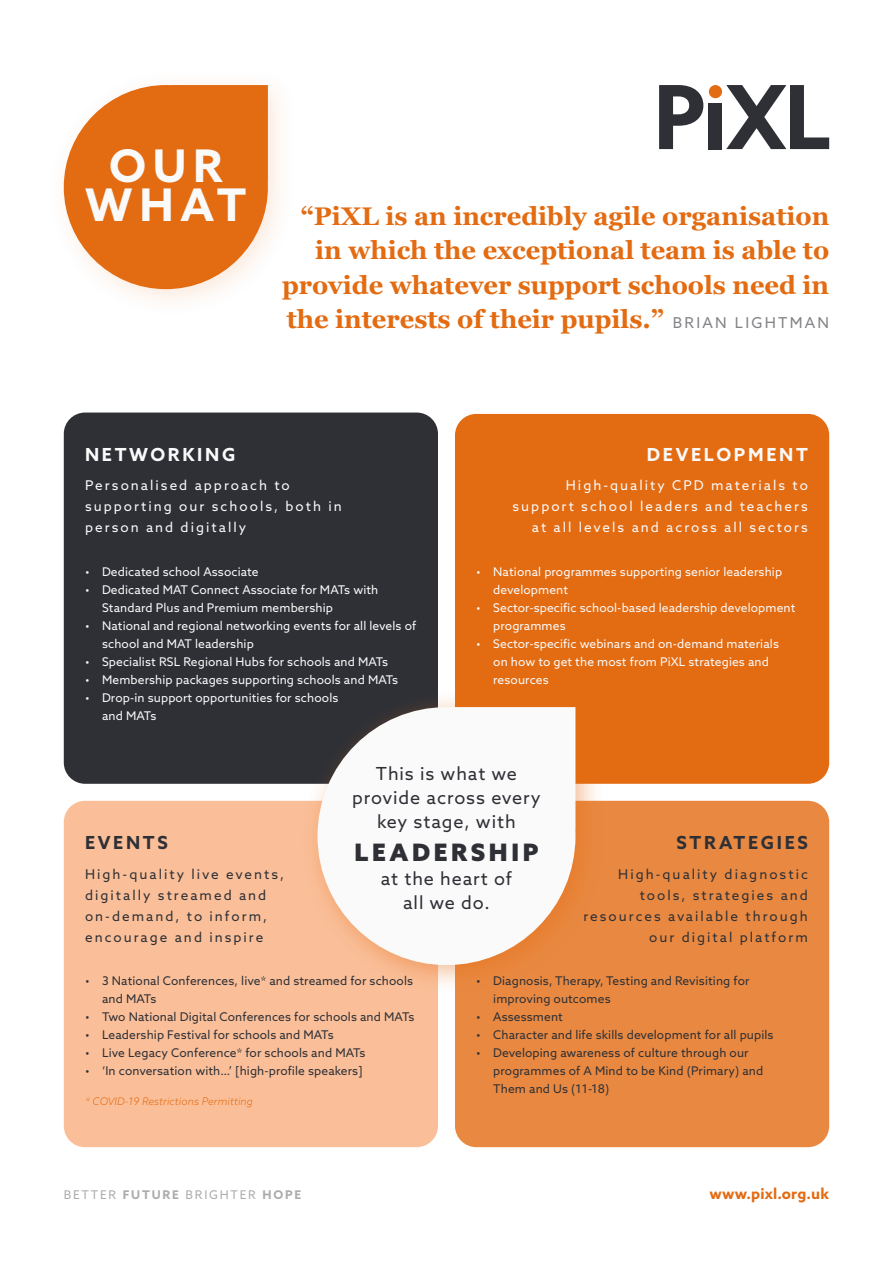
<style>
.page{position:relative;width:893px;height:1263px;background:#fff}
.page>*{position:absolute;margin:0;border:0;box-sizing:border-box;transform-origin:0 0}
.t1{font:700 45px/39px "Azo Sans";letter-spacing:.15em;color:#fafafa;text-align:center}
.t2{font:700 25.5px/34.5px "Georgia";color:#e36b12;text-align:right}
.t3{font:900 24px "Azo Sans";letter-spacing:.15em;color:#2e3036}
.t4{font:18px "Azo Sans";letter-spacing:.05em;color:#2e3036}
.t5{font:700 18px "Azo Sans";letter-spacing:.15em;color:#fafafa}
.t6{font:700 18px "Azo Sans";letter-spacing:.15em;color:#2e3036}
.t7{font:700 15px "Azo Sans";letter-spacing:.01em;color:#e36b12}
.t8{font:13.5px/21px "Azo Sans";letter-spacing:.15em;color:#2e3036}
.t9{font:13.5px/21px "Azo Sans";letter-spacing:.15em;color:#fafafa}
.t10{font:12px/18px "Azo Sans";letter-spacing:.01em;color:#fafafa}
.t11{font:12px/18px "Azo Sans";letter-spacing:.01em;color:#2e3036}
.t12{font:12px "Azo Sans";letter-spacing:.15em;color:#abacae}
.t13{font:italic 300 10.5px "Azo Sans";letter-spacing:.01em;color:#e36b12}
.s1{font-family:"Azo Sans";font-weight:400;font-size:15px;color:#828386}
.s2{font-weight:700}
</style>
<div class="page">
<svg style="left:659px;top:85px;width:44px;height:64px"></svg>
<div style="left:709px;top:103px;width:13px;height:46px;background:#2e3036"></div>
<svg style="left:726px;top:85px;width:103px;height:64px"></svg>
<div style="left:709px;top:85px;width:13px;height:13px;background:#e36b12;border-radius:50%"></div>
<div style="left:64px;top:413px;width:374px;height:371px;background:#2e3036;border-radius:21px"></div>
<div style="left:455px;top:801px;width:374px;height:346px;background:#e98941;border-radius:21px"></div>
<div style="left:64px;top:801px;width:374px;height:346px;background:#fabf99;border-radius:21px"></div>
<div style="left:455px;top:414px;width:374px;height:370px;background:#e36b12;border-radius:21px"></div>
<div style="left:46px;top:67px;width:252px;height:252px;background:#e36b12;opacity:.15"></div>
<svg style="left:64px;top:85px;width:204px;height:204px;background:#e78237"></svg>
<div style="left:300px;top:689px;width:305px;height:306px;background:#e36b12;opacity:.45"></div>
<svg style="left:317px;top:707px;width:258px;height:258px;fill:#fafafa"></svg>
<p class="t1" style="left:85px;top:145px;width:163px">OUR<br>WHAT</p>
<p class="t2" style="left:282px;top:199px;width:549px">“PiXL is an incredibly agile organisation in which the exceptional team is able to provide whatever support schools need in the interests of their pupils.” <span class="s1">BRIAN LIGHTMAN</span></p>
<p class="t5" style="left:85px;top:442px;width:152px">NETWORKING</p>
<p class="t9" style="left:85px;top:475px;width:258px">Personalised approach to supporting our schools, both in person and digitally</p>
<p class="t10" style="left:85px;top:562px;width:175px">• Dedicated school Associate</p>
<p class="t10" style="left:102px;top:580px;width:278px;text-indent:-17px">• Dedicated MAT Connect Associate for MATs with<br>Standard Plus and Premium membership</p>
<p class="t10" style="left:102px;top:616px;width:316px;text-indent:-17px">• National and regional networking events for all levels of school and MAT leadership</p>
<p class="t10" style="left:85px;top:652px;width:305px">• Specialist RSL Regional Hubs for schools and MATs</p>
<p class="t10" style="left:85px;top:670px;width:315px">• Membership packages supporting schools and MATs</p>
<p class="t10" style="left:102px;top:688px;width:238px;text-indent:-17px">• Drop-in support opportunities for schools and MATs</p>
<p class="t5" style="left:647px;top:442px;width:163px">DEVELOPMENT</p>
<p class="t9" style="left:512px;top:475px;width:297px;text-align:right">High-quality CPD materials to support school leaders and teachers at all levels and across all sectors</p>
<p class="t10" style="left:493px;top:562px;width:290px;text-indent:-17px">• National programmes supporting senior leadership development</p>
<p class="t10" style="left:493px;top:598px;width:304px;text-indent:-17px">• Sector-specific school-based leadership development programmes</p>
<p class="t10" style="left:493px;top:634px;width:287px;text-indent:-17px">• Sector-specific webinars and on-demand materials on how to get the most from PiXL strategies and resources</p>
<p class="t6" style="left:85px;top:831px;width:84px">EVENTS</p>
<p class="t8" style="left:85px;top:863px;width:201px">High-quality live events, digitally streamed and</p>
<p class="t8" style="left:85px;top:905px;width:184px">on-demand, to inform, encourage and inspire</p>
<p class="t4" style="left:376px;top:761px;width:143px">This is what we</p>
<p class="t4" style="left:352px;top:785px;width:190px">provide across every</p>
<p class="t4" style="left:377px;top:809px;width:140px">key stage, with</p>
<p class="t3" style="left:354px;top:836px;width:185px">LEADERSHIP</p>
<p class="t4" style="left:381px;top:866px;width:133px">at the heart of</p>
<p class="t4" style="left:403px;top:890px;width:88px">all we do.</p>
<p class="t6" style="left:677px;top:831px;width:133px">STRATEGIES</p>
<p class="t8" style="left:618px;top:863px;width:191px">High-quality diagnostic</p>
<p class="t8" style="left:583px;top:884px;width:226px;text-align:right">tools, strategies and resources available through our digital platform</p>
<p class="t11" style="left:102px;top:972px;width:313px;text-indent:-17px">• 3 National Conferences, live* and streamed for schools and MATs</p>
<p class="t11" style="left:85px;top:1008px;width:331px">• Two National Digital Conferences for schools and MATs</p>
<p class="t11" style="left:85px;top:1026px;width:250px">• Leadership Festival for schools and MATs</p>
<p class="t11" style="left:85px;top:1044px;width:282px">• Live Legacy Conference* for schools and MATs</p>
<p class="t11" style="left:85px;top:1062px;width:279px">• ‘In conversation with…’ [high-profile speakers]</p>
<p class="t13" style="left:85px;top:1094px;width:169px">* COVID-19 Restrictions Permitting</p>
<p class="t11" style="left:493px;top:972px;width:258px;text-indent:-17px">• Diagnosis, Therapy, Testing and Revisiting for improving outcomes</p>
<p class="t11" style="left:476px;top:1008px;width:88px">• Assessment</p>
<p class="t11" style="left:476px;top:1026px;width:299px">• Character and life skills development for all pupils</p>
<p class="t11" style="left:493px;top:1044px;width:272px;text-indent:-17px">• Developing awareness of culture through our programmes of A Mind to be Kind (Primary) and<br>Them and Us (11-18)</p>
<p class="t12" style="left:64px;top:1187px;width:239px">BETTER <span class="s2">FUTURE</span> BRIGHTER <span class="s2">HOPE</span></p>
<p class="t7" style="left:709px;top:1184px;width:121px">www.pixl.org.uk</p>
</div>
